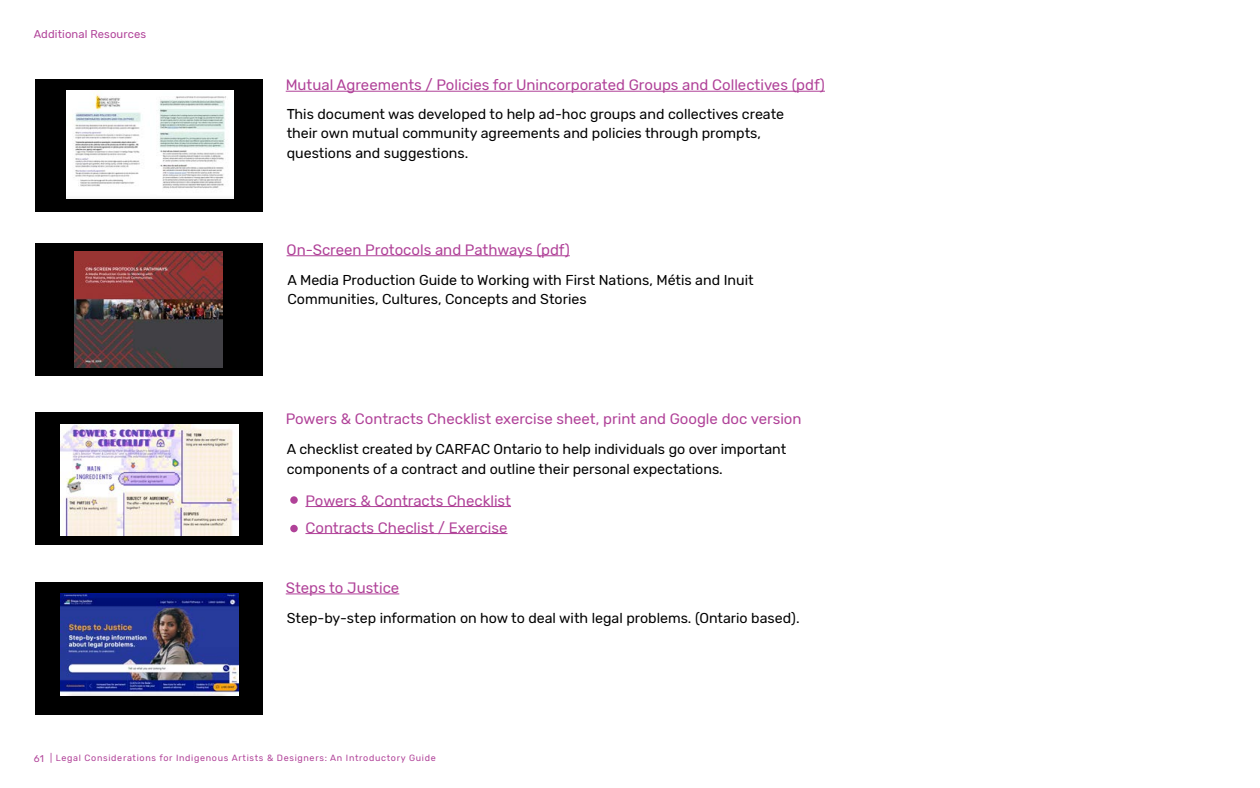
<style>
.page{position:relative;width:1260px;height:788px;background:#fff}
.page>*{position:absolute;margin:0;border:0;box-sizing:border-box;transform-origin:0 0}
.t1{font:15px/27px "Rubik";color:#b04198}
.t2{font:14.25px/19.5px "Rubik";color:#000}
.t3{font:11.25px "Rubik";letter-spacing:.01em;color:#b04198}
.t4{font:9px "Rubik";letter-spacing:.075em;color:#b04198}
.s1{font-size:9.75px}
</style>
<div class="page">
<div style="left:35px;top:412px;width:228px;height:133px;background:#000"></div>
<img style="left:60px;top:424px;width:178px;height:111px">
<hr style="left:305px;top:506px;width:206px;height:1px;background:#b04198">
<hr style="left:305px;top:533px;width:203px;height:1px;background:#b04198">
<hr style="left:286px;top:593px;width:113px;height:1px;background:#b04198">
<div style="left:35px;top:581px;width:228px;height:133px;background:#000"></div>
<img style="left:60px;top:593px;width:178px;height:102px">
<hr style="left:287px;top:255px;width:283px;height:1px;background:#b04198">
<div style="left:35px;top:243px;width:228px;height:133px;background:#000"></div>
<img style="left:75px;top:251px;width:147px;height:117px">
<div style="left:290px;top:524px;width:8px;height:8px;background:#b04198;border-radius:50%"></div>
<div style="left:290px;top:496px;width:8px;height:7px;background:#b04198;border-radius:50%"></div>
<hr style="left:286px;top:91px;width:539px;height:1px;background:#b04198">
<div style="left:35px;top:79px;width:228px;height:133px;background:#000"></div>
<img style="left:67px;top:91px;width:167px;height:108px">
<p class="t3" style="left:34px;top:27px;width:114px">Additional Resources</p>
<p class="t1" style="left:286px;top:72px;width:541px">Mutual Agreements / Policies for Unincorporated Groups and Collectives (pdf)</p>
<p class="t2" style="left:287px;top:104px;width:499px">This document was developed to help ad-hoc groups and collectives create their own mutual community agreements and policies through prompts, questions and suggestions.</p>
<p class="t1" style="left:287px;top:237px;width:285px">On-Screen Protocols and Pathways (pdf)</p>
<p class="t2" style="left:287px;top:270px;width:468px">A Media Production Guide to Working with First Nations, Métis and Inuit<br>Communities, Cultures, Concepts and Stories</p>
<p class="t1" style="left:286px;top:406px;width:517px">Powers &amp; Contracts Checklist exercise sheet, print and Google doc version</p>
<p class="t2" style="left:287px;top:439px;width:501px">A checklist created by CARFAC Ontario to help individuals go over important components of a contract and outline their personal expectations.</p>
<p class="t1" style="left:305px;top:487px;width:207px">Powers &amp; Contracts Checklist<br>Contracts Checlist / Exercise</p>
<p class="t1" style="left:286px;top:574px;width:115px">Steps to Justice</p>
<p class="t2" style="left:287px;top:608px;width:514px">Step-by-step information on how to deal with legal problems. (Ontario based).</p>
<p class="t4" style="left:34px;top:753px;width:404px"><span class="s1">61</span> | Legal Considerations for Indigenous Artists &amp; Designers: An Introductory Guide</p>
</div>
